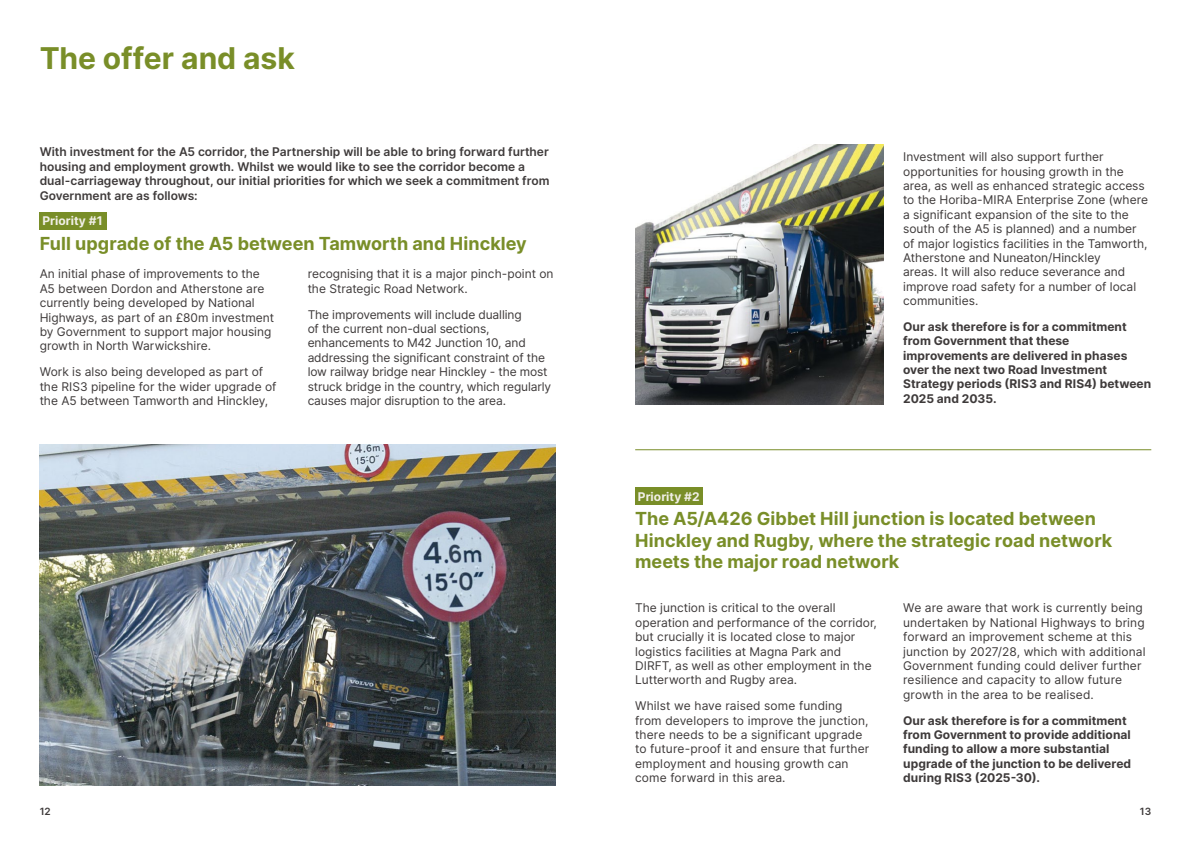
<style>
.page{position:relative;width:1191px;height:842px;background:#fff}
.page>*{position:absolute;margin:0;border:0;box-sizing:border-box;transform-origin:0 0}
.t1{font:700 30px "Inter";letter-spacing:-.005em;color:#798e28}
.t2{font:700 18px/21.6px "Inter";color:#798e28}
.t3{font:12px/14.4px "Inter";color:#3e3a3a}
.t4{font:700 12px/14.4px "Inter";letter-spacing:.005em;color:#3e3a3a}
.t5{font:600 12px/14.4px "Inter";color:#3e3a3a}
.t6{font:700 12px "Inter";color:#f1efe7}
.t7{font:600 10px "Inter";color:#3e3a3a}
</style>
<div class="page">
<div style="left:635px;top:487px;width:67px;height:18px;background:#798e28"></div>
<div style="left:40px;top:212px;width:67px;height:18px;background:#798e28"></div>
<img style="left:40px;top:444px;width:516px;height:341px">
<img style="left:635px;top:145px;width:248px;height:260px">
<hr style="left:635px;top:449px;width:516px;height:1px;background:#798e28">
<h2 class="t1" style="left:40px;top:35px;width:257px">The offer and ask</h2>
<p class="t5" style="left:40px;top:144px;width:511px">With investment for the A5 corridor, the Partnership will be able to bring forward further housing and employment growth. Whilst we would like to see the corridor become a dual-carriageway throughout, our initial priorities for which we seek a commitment from Government are as follows:</p>
<p class="t6" style="left:42px;top:212px;width:62px">Priority #1</p>
<h3 class="t2" style="left:40px;top:232px;width:488px">Full upgrade of the A5 between Tamworth and Hinckley</h3>
<p class="t3" style="left:40px;top:267px;width:236px">An initial phase of improvements to the A5 between Dordon and Atherstone are currently being developed by National Highways, as part of an £80m investment by Government to support major housing growth in North Warwickshire.</p>
<p class="t3" style="left:40px;top:364px;width:238px">Work is also being developed as part of the RIS3 pipeline for the wider upgrade of the A5 between Tamworth and Hinckley,</p>
<p class="t3" style="left:308px;top:267px;width:247px">recognising that it is a major pinch-point on the Strategic Road Network.</p>
<p class="t3" style="left:308px;top:307px;width:245px">The improvements will include dualling<br>of the current non-dual sections, enhancements to M42 Junction 10, and addressing the significant constraint of the low railway bridge near Hinckley - the most struck bridge in the country, which regularly causes major disruption to the area.</p>
<p class="t3" style="left:903px;top:149px;width:246px">Investment will also support further opportunities for housing growth in the area, as well as enhanced strategic access to the Horiba-MIRA Enterprise Zone (where a significant expansion of the site to the south of the A5 is planned) and a number of major logistics facilities in the Tamworth, Atherstone and Nuneaton/Hinckley<br>areas. It will also reduce severance and improve road safety for a number of local communities.</p>
<p class="t4" style="left:903px;top:319px;width:250px">Our ask therefore is for a commitment from Government that these improvements are delivered in phases over the next two Road Investment<br>Strategy periods (RIS3 and RIS4) between<br>2025 and 2035.</p>
<p class="t6" style="left:638px;top:487px;width:63px">Priority #2</p>
<h3 class="t2" style="left:635px;top:507px;width:478px">The A5/A426 Gibbet Hill junction is located between<br>Hinckley and Rugby, where the strategic road network meets the major road network</h3>
<p class="t3" style="left:635px;top:601px;width:243px">The junction is critical to the overall operation and performance of the corridor, but crucially it is located close to major logistics facilities at Magna Park and DIRFT, as well as other employment in the Lutterworth and Rugby area.</p>
<p class="t3" style="left:635px;top:698px;width:236px">Whilst we have raised some funding from developers to improve the junction, there needs to be a significant upgrade to future-proof it and ensure that further employment and housing growth can come forward in this area.</p>
<p class="t3" style="left:903px;top:601px;width:244px">We are aware that work is currently being undertaken by National Highways to bring forward an improvement scheme at this junction by 2027/28, which with additional Government funding could deliver further resilience and capacity to allow future growth in the area to be realised.</p>
<p class="t4" style="left:903px;top:713px;width:230px">Our ask therefore is for a commitment from Government to provide additional funding to allow a more substantial upgrade of the junction to be delivered during RIS3 (2025-30).</p>
<p class="t7" style="left:40px;top:804px;width:13px">12</p>
<p class="t7" style="left:1140px;top:804px;width:13px">13</p>
</div>
